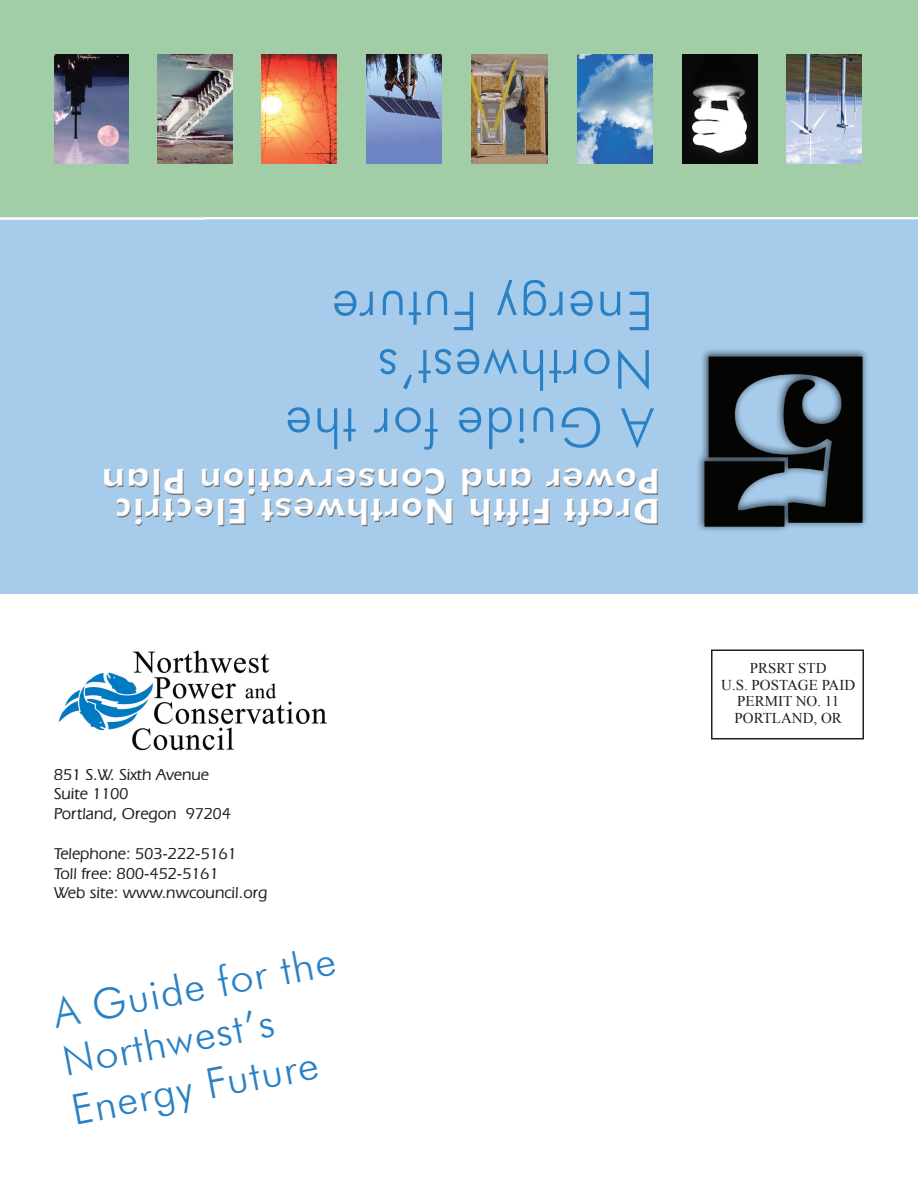
<style>
.page{position:relative;width:918px;height:1188px;background:#fff}
.page>*{position:absolute;margin:0;border:0;box-sizing:border-box;transform-origin:0 0}
.t1{font:300 54px/58.3px "Futura BT";letter-spacing:.025em;color:#2981c4}
.t2{font:300 42px/49.2px "Futura BT";color:#2981c4}
.t3{font:500 16.5px/19.8px "Eras IT Cby BT";color:#231f20}
.t4{font:15px/16.5px "Times New Roman";color:#231f20;text-align:center}
</style>
<div class="page">
<img style="left:0;top:0;width:918px;height:594px">
<svg style="left:711px;top:649px;width:153px;height:91px"></svg>
<img style="left:58px;top:650px;width:269px;height:101px">
<img style="left:54px;top:54px;width:75px;height:109px">
<img style="left:157px;top:54px;width:76px;height:109px">
<img style="left:262px;top:54px;width:75px;height:109px">
<img style="left:366px;top:54px;width:76px;height:109px">
<img style="left:786px;top:54px;width:76px;height:109px">
<img style="left:682px;top:54px;width:75px;height:109px">
<img style="left:578px;top:54px;width:75px;height:109px">
<img style="left:472px;top:54px;width:75px;height:109px">
<h1 class="t1" style="left:654px;top:457px;width:370px;rotate:-180deg">A Guide for the<br>Northwest’s<br>Energy Future</h1>
<p class="t3" style="left:54px;top:764px;width:179px">851 S.W. Sixth Avenue<br>Suite 1100<br>Portland, Oregon 97204</p>
<p class="t3" style="left:54px;top:843px;width:215px">Telephone: 503-222-5161<br>Toll free: 800-452-5161<br>Web site: www.nwcouncil.org</p>
<h2 class="t2" style="left:49px;top:989px;width:288px;rotate:-11deg">A Guide for the<br>Northwest’s<br>Energy Future</h2>
<p class="t4" style="left:721px;top:660px;width:136px">PRSRT STD<br>U.S. POSTAGE PAID<br>PERMIT NO. 11<br>PORTLAND, OR</p>
</div>
